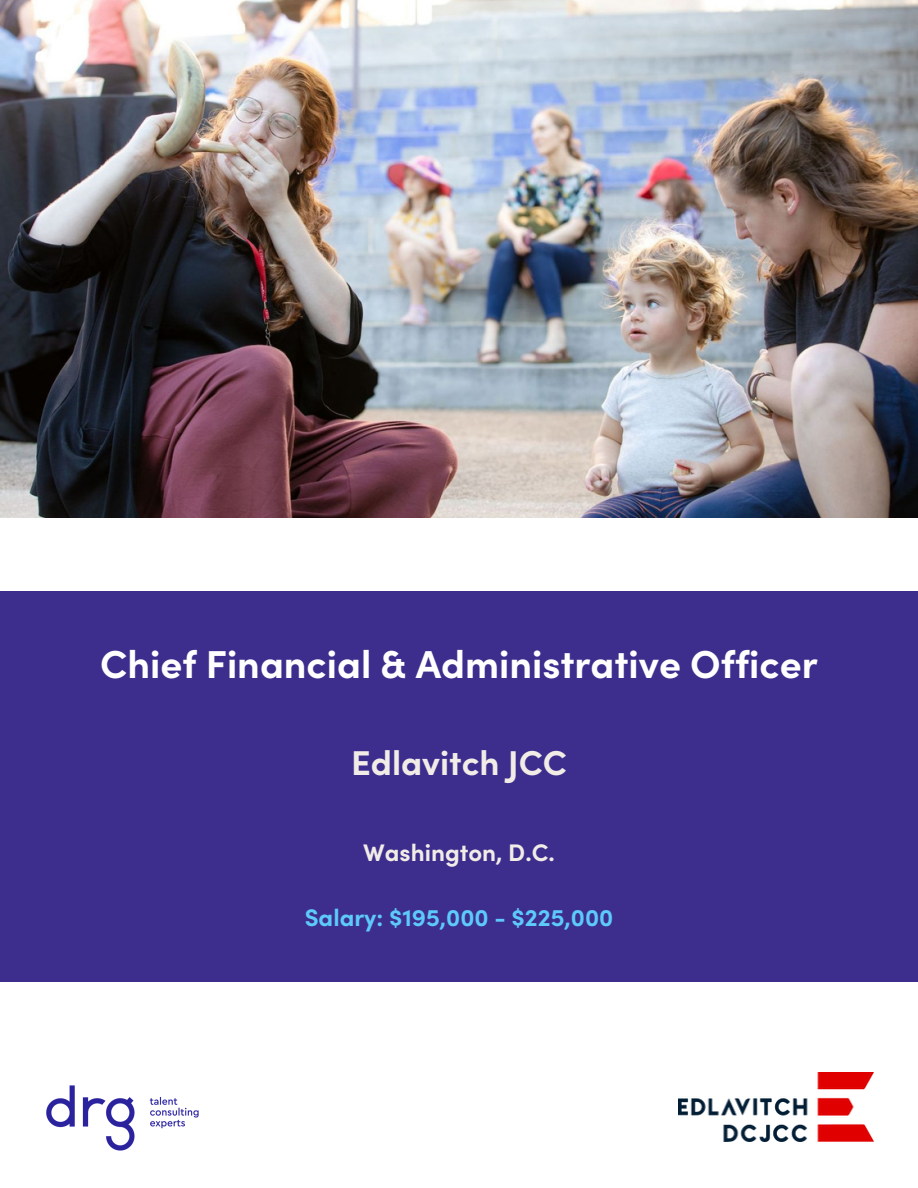
<style>
.page{position:relative;width:918px;height:1188px;background:#fff}
.page>*{position:absolute;margin:0;border:0;box-sizing:border-box;transform-origin:0 0}
.t1{font:700 39px "Sofia Pro";color:#fff}
.t2{font:700 34.5px "Sofia Pro";color:#f2ece7}
.t3{font:700 24px "Sofia Pro";color:#5dcafa}
.t4{font:700 24px "Sofia Pro";color:#f2ece7}
</style>
<div class="page">
<div style="left:0;top:591px;width:918px;height:390px;background:#3d2e8e"></div>
<img style="left:46px;top:1085px;width:153px;height:66px">
<img style="left:0;top:0;width:918px;height:518px">
<img style="left:679px;top:1073px;width:195px;height:69px">
<p class="t1" style="left:100px;top:638px;width:719px">Chief Financial &amp; Administrative Officer</p>
<p class="t2" style="left:351px;top:740px;width:217px">Edlavitch JCC</p>
<p class="t4" style="left:363px;top:837px;width:193px">Washington, D.C.</p>
<p class="t3" style="left:305px;top:902px;width:310px">Salary: $195,000 - $225,000</p>
</div>
